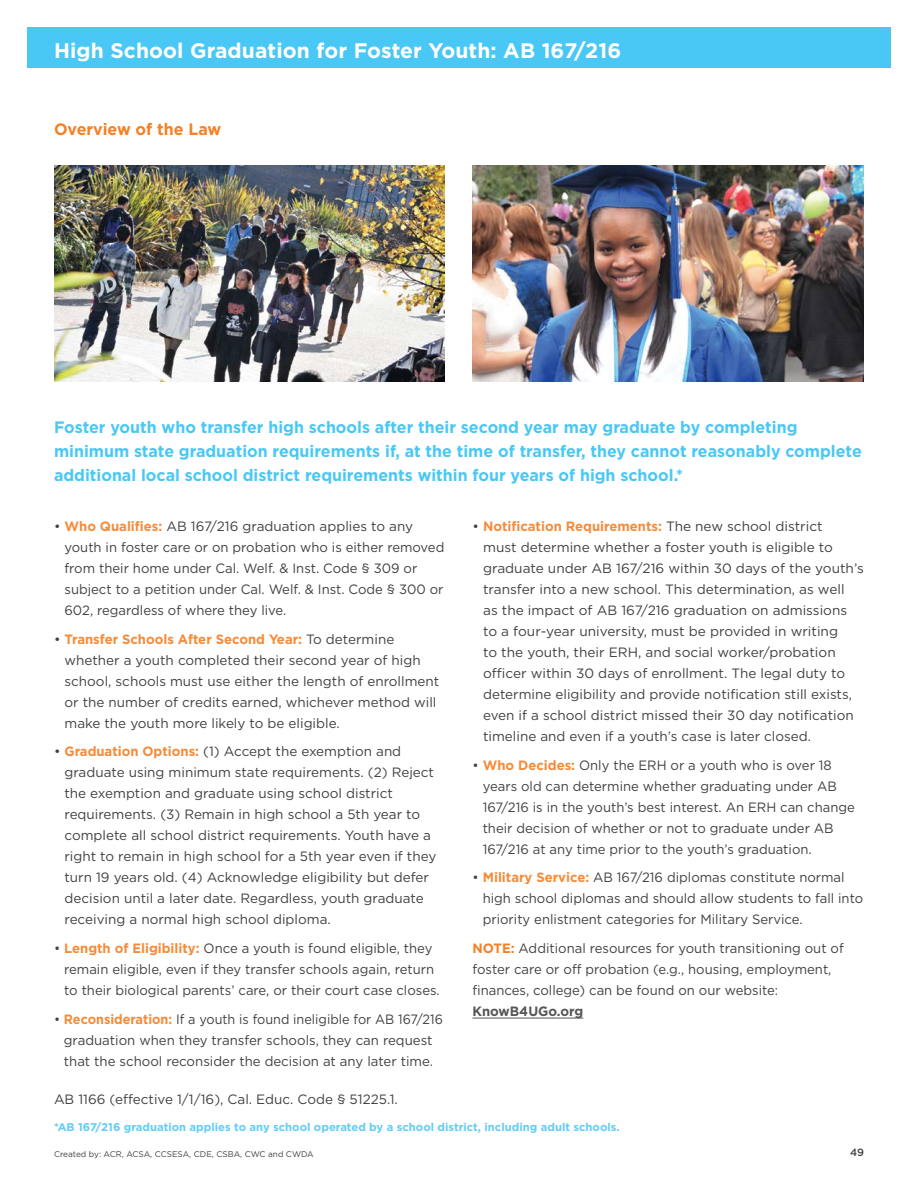
<style>
.page{position:relative;width:918px;height:1188px;background:#fff}
.page>*{position:absolute;margin:0;border:0;box-sizing:border-box;transform-origin:0 0}
.t1{font:700 21px "Gotham";letter-spacing:.005em;color:#fff}
.t2{font:700 16.5px/24px "Gotham";color:#49c8f5}
.t3{font:700 16.5px "Gotham";color:#f58025}
.bullet_spacing{font:13.5px/21px "Gotham";color:#414042}
.body_copy{font:13.5px/21px "Gotham";color:#414042}
.bullet_spacing-2{font:13.5px/21px "Gotham";color:#414042;text-align:center;scale:.94 1}
.t4{font:700 11.25px "Gotham";color:#62cdf6}
.t5{font:500 10.5px "Gotham";color:#414042}
.t6{font:8.25px "Gotham";color:#414042}
.s1{font-weight:700;color:#f68b38}
.s2{font-weight:700;color:#f58025}
.s3{font-weight:700;color:#565659}
</style>
<div class="page">
<div style="left:27px;top:27px;width:864px;height:41px;background:#49c8f5"></div>
<hr style="left:472px;top:1018px;width:111px;height:1px;background:#565659">
<img style="left:54px;top:165px;width:391px;height:216px">
<img style="left:472px;top:165px;width:392px;height:216px">
<p class="t1" style="left:54px;top:38px;width:569px">High School Graduation for Foster Youth: AB 167/216</p>
<p class="t3" style="left:54px;top:120px;width:169px">Overview of the Law</p>
<p class="t2" style="left:54px;top:414px;width:809px">Foster youth who transfer high schools after their second year may graduate by completing minimum state graduation requirements if, at the time of transfer, they cannot reasonably complete additional local school district requirements within four years of high school.*</p>
<p class="bullet_spacing" style="left:65px;top:515px;width:381px;text-indent:-11px">• <span class="s1">Who Qualifies:</span> AB 167/216 graduation applies to any youth in foster care or on probation who is either removed from their home under Cal. Welf. &amp; Inst. Code § 309 or subject to a petition under Cal. Welf. &amp; Inst. Code § 300 or 602, regardless of where they live.</p>
<p class="bullet_spacing" style="left:65px;top:628px;width:376px;text-indent:-11px">• <span class="s1">Transfer Schools After Second Year:</span> To determine whether a youth completed their second year of high school, schools must use either the length of enrollment or the number of credits earned, whichever method will make the youth more likely to be eligible.</p>
<p class="bullet_spacing" style="left:65px;top:741px;width:373px;text-indent:-11px">• <span class="s1">Graduation Options:</span> (1) Accept the exemption and graduate using minimum state requirements. (2) Reject the exemption and graduate using school district requirements. (3) Remain in high school a 5th year to complete all school district requirements. Youth have a right to remain in high school for a 5th year even if they turn 19 years old. (4) Acknowledge eligibility but defer decision until a later date. Regardless, youth graduate receiving a normal high school diploma.</p>
<p class="bullet_spacing" style="left:64px;top:938px;width:377px;text-indent:-10px">• <span class="s1">Length of Eligibility:</span> Once a youth is found eligible, they remain eligible, even if they transfer schools again, return to their biological parents’ care, or their court case closes.</p>
<p class="bullet_spacing-2" style="left:54px;top:1009px;width:415px">• <span class="s1">Reconsideration:</span> If a youth is found ineligible for AB 167/216 graduation when they transfer schools, they can request that the school reconsider the decision at any later time.</p>
<p class="bullet_spacing" style="left:483px;top:515px;width:382px;text-indent:-11px">• <span class="s1">Notification Requirements:</span> The new school district<br>must determine whether a foster youth is eligible to graduate under AB 167/216 within 30 days of the youth’s transfer into a new school. This determination, as well<br>as the impact of AB 167/216 graduation on admissions to a four-year university, must be provided in writing<br>to the youth, their ERH, and social worker/probation officer within 30 days of enrollment. The legal duty to determine eligibility and provide notification still exists, even if a school district missed their 30 day notification timeline and even if a youth’s case is later closed.</p>
<p class="bullet_spacing" style="left:483px;top:754px;width:374px;text-indent:-10px">• <span class="s1">Who Decides:</span> Only the ERH or a youth who is over 18 years old can determine whether graduating under AB 167/216 is in the youth’s best interest. An ERH can change their decision of whether or not to graduate under AB 167/216 at any time prior to the youth’s graduation.</p>
<p class="bullet_spacing" style="left:483px;top:867px;width:382px;text-indent:-10px">• <span class="s1">Military Service:</span> AB 167/216 diplomas constitute normal high school diplomas and should allow students to fall into priority enlistment categories for Military Service.</p>
<p class="body_copy" style="left:472px;top:938px;width:373px"><span class="s2">NOTE:</span> Additional resources for youth transitioning out of foster care or off probation (e.g., housing, employment, finances, college) can be found on our website:<br><span class="s3">KnowB4UGo.org</span></p>
<p class="bullet_spacing" style="left:54px;top:1089px;width:345px">AB 1166 (effective 1/1/16), Cal. Educ. Code § 51225.1.</p>
<p class="t4" style="left:54px;top:1121px;width:567px">*AB 167/216 graduation applies to any school operated by a school district, including adult schools.</p>
<p class="t6" style="left:54px;top:1149px;width:261px">Created by: ACR, ACSA, CCSESA, CDE, CSBA, CWC and CWDA</p>
<p class="t5" style="left:850px;top:1147px;width:15px">49</p>
</div>
